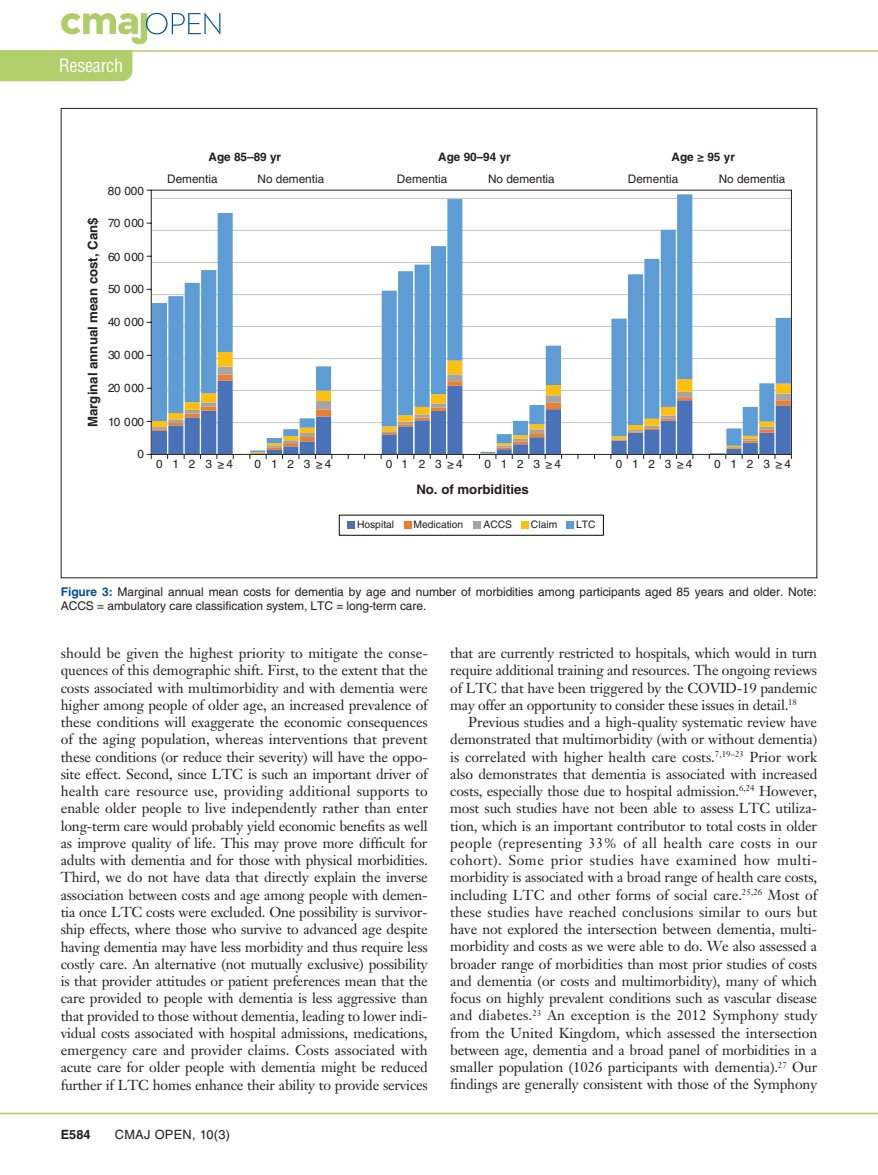
<style>
.page{position:relative;width:878px;height:1175px;background:#fff}
.page>*{position:absolute;margin:0;border:0;box-sizing:border-box;transform-origin:0 0}
.t1{font:condensed 18px "Helvetica LT Std";letter-spacing:-.01em;color:#fff}
.t2{font:14.25px/17.2px "Janson Text LT Std";letter-spacing:-.015em;color:#231f20;text-align:justify}
.t3{font:700 13.2px "Helvetica LT Std";color:#231f20}
.t4{font:12.75px "Helvetica LT Std";letter-spacing:.025em;color:#231f20}
.t5{font:700 12.75px "Helvetica LT Std";color:#231f20}
.t6{font:12px/14.2px "Helvetica LT Std";letter-spacing:-.005em;color:#231f20}
.t7{font:11.7px "Helvetica LT Std";color:#231f20}
.t8{font:700 11.7px "Helvetica LT Std";color:#231f20}
.t9{font:10.35px "Helvetica LT Std";color:#231f20}
.s1{font-weight:700;color:#005295}
</style>
<div class="page">
<hr style="left:0;top:1112px;width:878px;height:2px;background:#afce69">
<svg style="left:61px;top:13px;width:159px;height:31px"></svg>
<hr style="left:0;top:50px;width:878px;height:2px;background:#afce69">
<div style="left:0;top:52px;width:132px;height:29px;background:#b0ce69"></div>
<svg style="left:146px;top:189px;width:645px;height:270px"></svg>
<div style="left:347px;top:521px;width:8px;height:7px;background:#4a72b8"></div>
<div style="left:404px;top:521px;width:7px;height:7px;background:#ed7d30"></div>
<div style="left:473px;top:521px;width:7px;height:7px;background:#a6a5a6"></div>
<div style="left:521px;top:521px;width:7px;height:7px;background:#fdc010"></div>
<div style="left:566px;top:521px;width:8px;height:7px;background:#5d9cd4"></div>
<p class="t1" style="left:59px;top:54px;width:66px">Research</p>
<p class="t7" style="left:108px;top:184px;width:37px">80 000</p>
<p class="t3" style="left:85px;top:427px;width:211px;rotate:-90deg">Marginal annual mean cost, Can$</p>
<p class="t7" style="left:108px;top:216px;width:37px">70 000</p>
<p class="t7" style="left:108px;top:250px;width:37px">60 000</p>
<p class="t7" style="left:108px;top:282px;width:37px">50 000</p>
<p class="t7" style="left:108px;top:315px;width:37px">40 000</p>
<p class="t7" style="left:108px;top:348px;width:37px">30 000</p>
<p class="t7" style="left:108px;top:381px;width:37px">20 000</p>
<p class="t7" style="left:108px;top:414px;width:37px">10 000</p>
<p class="t7" style="left:137px;top:447px;width:8px">0</p>
<p class="t8" style="left:208px;top:149px;width:74px">Age 85–89 yr</p>
<p class="t8" style="left:438px;top:149px;width:74px">Age 90–94 yr</p>
<p class="t8" style="left:671px;top:150px;width:65px">Age ≥ 95 yr</p>
<p class="t7" style="left:167px;top:172px;width:52px">Dementia</p>
<p class="t7" style="left:257px;top:172px;width:68px">No dementia</p>
<p class="t7" style="left:397px;top:172px;width:52px">Dementia</p>
<p class="t7" style="left:488px;top:172px;width:68px">No dementia</p>
<p class="t7" style="left:628px;top:172px;width:52px">Dementia</p>
<p class="t7" style="left:718px;top:172px;width:68px">No dementia</p>
<p class="t7" style="left:156px;top:457px;width:78px">0123≥4</p>
<p class="t7" style="left:254px;top:457px;width:78px">0123≥4</p>
<p class="t7" style="left:386px;top:457px;width:78px">0123≥ 4</p>
<p class="t7" style="left:484px;top:457px;width:78px">0123≥ 4</p>
<p class="t7" style="left:615px;top:457px;width:78px">0123≥ 4</p>
<p class="t7" style="left:714px;top:457px;width:78px">0123≥ 4</p>
<p class="t3" style="left:416px;top:481px;width:114px">No. of morbidities</p>
<p class="t9" style="left:357px;top:519px;width:39px">Hospital</p>
<p class="t9" style="left:413px;top:519px;width:51px">Medication</p>
<p class="t9" style="left:483px;top:519px;width:30px">ACCS</p>
<p class="t9" style="left:531px;top:519px;width:28px">Claim</p>
<p class="t9" style="left:576px;top:519px;width:21px">LTC</p>
<p class="t6" style="left:61px;top:584px;width:757px"><span class="s1">Figure 3:</span> Marginal annual mean costs for dementia by age and number of morbidities among participants aged 85 years and older. Note:<br>ACCS = ambulatory care classification system, LTC = long-term care.</p>
<p class="t2" style="left:61px;top:644px;width:369px">should be given the highest priority to mitigate the conse&shy;quences of this demographic shift. First, to the extent that the costs associated with multimorbidity and with dementia were higher among people of older age, an increased prevalence of these conditions will exaggerate the economic consequences of the aging population, whereas interventions that prevent these conditions (or reduce their severity) will have the oppo&shy;site effect. Second, since LTC is such an important driver of health care resource use, providing additional supports to enable older people to live independently rather than enter long-term care would probably yield economic benefits as well as improve quality of life. This may prove more difficult for adults with dementia and for those with physical morbidities.<br>Third, we do not have data that directly explain the inverse association between costs and age among people with demen&shy;tia once LTC costs were excluded. One possibility is survivor&shy;ship effects, where those who survive to advanced age despite having dementia may have less morbidity and thus require less costly care. An alternative (not mutually exclusive) possibility is that provider attitudes or patient preferences mean that the care provided to people with dementia is less aggressive than that provided to those without dementia, leading to lower indi&shy;vidual costs associated with hospital admissions, medications, emergency care and provider claims. Costs associated with acute care for older people with dementia might be reduced further if LTC homes enhance their ability to provide services</p>
<p class="t2" style="left:450px;top:644px;width:368px">that are currently restricted to hospitals, which would in turn require additional training and resources. The ongoing reviews of LTC that have been triggered by the COVID-19 pandemic may offer an opportunity to consider these issues in detail.<sup>18</sup></p>
<p class="t2" style="left:450px;top:713px;width:369px;text-indent:18px">Previous studies and a high-quality systematic review have demonstrated that multimorbidity (with or without dementia) is correlated with higher health care costs.<sup>7,19–23</sup> Prior work also demonstrates that dementia is associated with increased costs, especially those due to hospital admission.<sup>6,24</sup> However, most such studies have not been able to assess LTC utiliza&shy;tion, which is an important contributor to total costs in older people (representing 33% of all health care costs in our cohort). Some prior studies have examined how multi&shy;morbidity is associated with a broad range of health care costs, including LTC and other forms of social care.<sup>25,26</sup> Most of these studies have reached conclusions similar to ours but have not explored the intersection between dementia, multi&shy;morbidity and costs as we were able to do. We also assessed a broader range of morbidities than most prior studies of costs and dementia (or costs and multimorbidity), many of which focus on highly prevalent conditions such as vascular disease and diabetes.<sup>23</sup> An exception is the 2012 Symphony study from the United Kingdom, which assessed the intersection between age, dementia and a broad panel of morbidities in a smaller population (1026 participants with dementia).<sup>27</sup> Our findings are generally consistent with those of the Symphony</p>
<p class="t5" style="left:61px;top:1126px;width:31px">E584</p>
<p class="t4" style="left:115px;top:1127px;width:117px">CMAJ OPEN, 10(3)</p>
</div>
